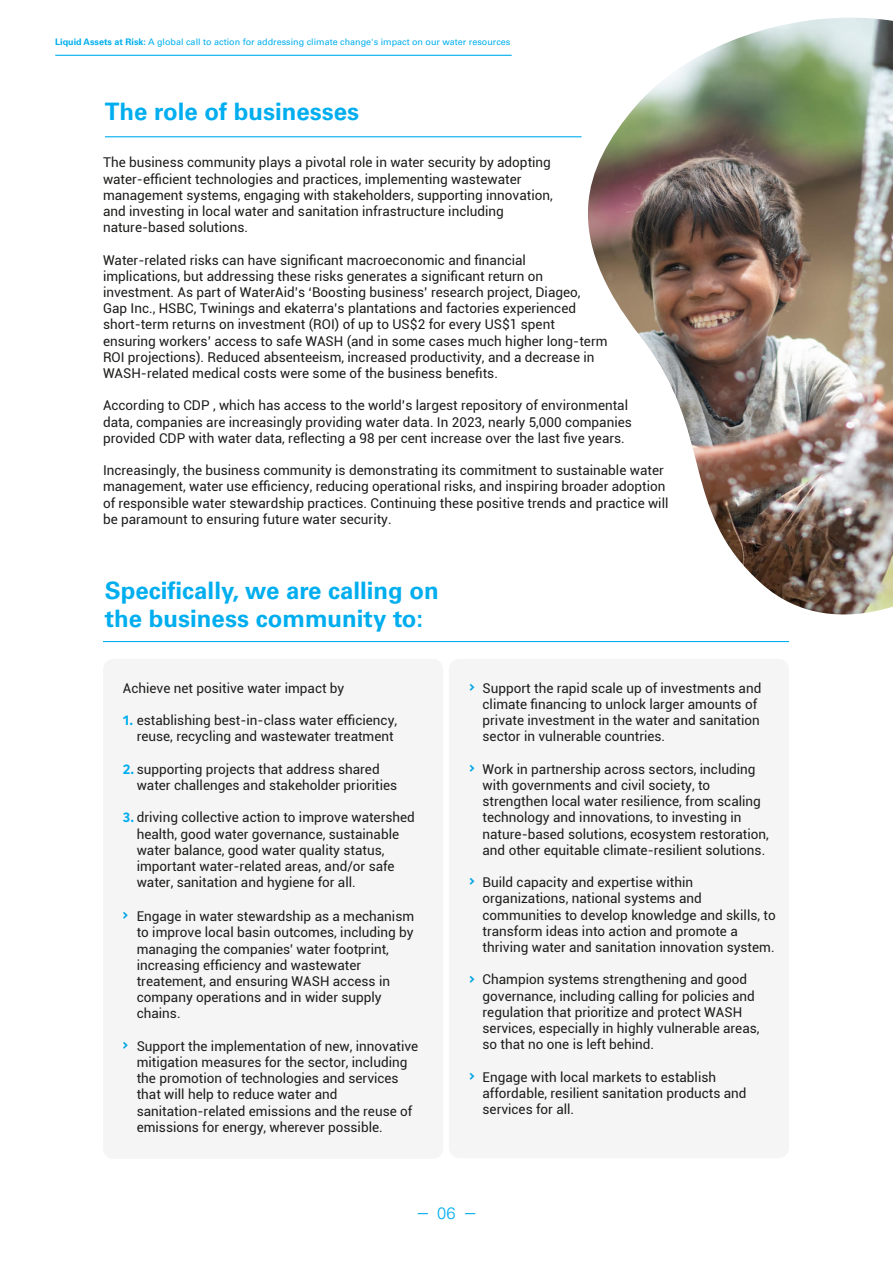
<style>
.page{position:relative;width:893px;height:1263px;background:#fff}
.page>*{position:absolute;margin:0;border:0;box-sizing:border-box;transform-origin:0 0}
.t1{font:700 24px/28.8px "Univers LT Pro 65";color:#00aeef}
.t2{font:300 16.5px "Univers LT Pro 45";color:#00aeef}
.t3{font:13.5px/16.2px "Roboto";color:#1d1e1c}
.t4{font:700 13.5px "Uniform";color:#00aeef}
.t5{font:9px "Univers LT Pro 55 Roman";color:#00aeef}
.s1{font-family:"Univers LT Pro 65";font-weight:700}
.s2{font-family:"Uniform";font-weight:700;color:#00aeef}
</style>
<div class="page">
<hr style="left:105px;top:136px;width:477px;height:1px;background:#00aeef">
<hr style="left:55px;top:55px;width:457px;height:1px;background:#00aeef">
<img style="left:561px;top:18px;width:332px;height:597px">
<hr style="left:103px;top:641px;width:686px;height:1px;background:#00aeef">
<div style="left:103px;top:659px;width:340px;height:500px;background:#f4f4f4;border-radius:11px"></div>
<div style="left:449px;top:659px;width:340px;height:499px;background:#f4f4f4;border-radius:11px"></div>
<p class="t5" style="left:55px;top:37px;width:457px"><span class="s1">Liquid Assets at Risk:</span> A global call to action for addressing climate change's impact on our water resources</p>
<h1 class="t1" style="left:105px;top:97px;width:256px">The role of businesses</h1>
<p class="t3" style="left:103px;top:154px;width:451px">The business community plays a pivotal role in water security by adopting water-efficient technologies and practices, implementing wastewater management systems, engaging with stakeholders, supporting innovation, and investing in local water and sanitation infrastructure including nature-based solutions.</p>
<p class="t3" style="left:103px;top:251px;width:506px">Water-related risks can have significant macroeconomic and financial<br>implications, but addressing these risks generates a significant return on investment. As part of WaterAid’s ‘Boosting business’ research project, Diageo, Gap Inc., HSBC, Twinings and ekaterra’s plantations and factories experienced short-term returns on investment (ROI) of up to US$2 for every US$1 spent ensuring workers’ access to safe WASH (and in some cases much higher long-term ROI projections). Reduced absenteeism, increased productivity, and a decrease in WASH-related medical costs were some of the business benefits.</p>
<p class="t3" style="left:103px;top:397px;width:530px">According to CDP , which has access to the world’s largest repository of environmental data, companies are increasingly providing water data. In 2023, nearly 5,000 companies provided CDP with water data, reflecting a 98 per cent increase over the last five years.</p>
<p class="t3" style="left:103px;top:462px;width:567px">Increasingly, the business community is demonstrating its commitment to sustainable water management, water use efficiency, reducing operational risks, and inspiring broader adoption of responsible water stewardship practices. Continuing these positive trends and practice will be paramount to ensuring future water security.</p>
<h1 class="t1" style="left:105px;top:576px;width:335px">Specifically, we are calling on the business community to:</h1>
<p class="t3" style="left:123px;top:679px;width:223px">Achieve net positive water impact by</p>
<p class="t3" style="left:123px;top:712px;width:276px"><span class="s2">1.</span> establishing best-in-class water efficiency,</p>
<p class="t3" style="left:123px;top:760px;width:258px"><span class="s2">2.</span> supporting projects that address shared</p>
<p class="t3" style="left:123px;top:809px;width:294px"><span class="s2">3.</span> driving collective action to improve watershed</p>
<p class="t3" style="left:137px;top:728px;width:258px">reuse, recycling and wastewater treatment</p>
<p class="t3" style="left:137px;top:776px;width:262px">water challenges and stakeholder priorities</p>
<p class="t3" style="left:137px;top:825px;width:264px">health, good water governance, sustainable water balance, good water quality status, important water-related areas, and/or safe water, sanitation and hygiene for all.</p>
<p class="t4" style="left:123px;top:907px;width:8px">›</p>
<p class="t4" style="left:123px;top:1037px;width:8px">›</p>
<p class="t3" style="left:137px;top:908px;width:279px">Engage in water stewardship as a mechanism to improve local basin outcomes, including by managing the companies' water footprint, increasing efficiency and wastewater treatement, and ensuring WASH access in company operations and in wider supply chains.</p>
<p class="t3" style="left:137px;top:1037px;width:283px">Support the implementation of new, innovative mitigation measures for the sector, including the promotion of technologies and services that will help to reduce water and sanitation-related emissions and the reuse of emissions for energy, wherever possible.</p>
<p class="t4" style="left:469px;top:679px;width:8px">›</p>
<p class="t4" style="left:469px;top:760px;width:8px">›</p>
<p class="t4" style="left:469px;top:874px;width:8px">›</p>
<p class="t4" style="left:469px;top:971px;width:8px">›</p>
<p class="t4" style="left:469px;top:1068px;width:8px">›</p>
<p class="t3" style="left:483px;top:679px;width:280px">Support the rapid scale up of investments and climate financing to unlock larger amounts of private investment in the water and sanitation sector in vulnerable countries.</p>
<p class="t3" style="left:483px;top:760px;width:288px">Work in partnership across sectors, including with governments and civil society, to strengthen local water resilience, from scaling technology and innovations, to investing in nature-based solutions, ecosystem restoration, and other equitable climate-resilient solutions.</p>
<p class="t3" style="left:483px;top:874px;width:295px">Build capacity and expertise within organizations, national systems and communities to develop knowledge and skills, to transform ideas into action and promote a thriving water and sanitation innovation system.</p>
<p class="t3" style="left:483px;top:971px;width:278px">Champion systems strengthening and good governance, including calling for policies and regulation that prioritize and protect WASH services, especially in highly vulnerable areas, so that no one is left behind.</p>
<p class="t3" style="left:483px;top:1068px;width:266px">Engage with local markets to establish affordable, resilient sanitation products and services for all.</p>
<p class="t2" style="left:437px;top:1203px;width:20px">06</p>
</div>
